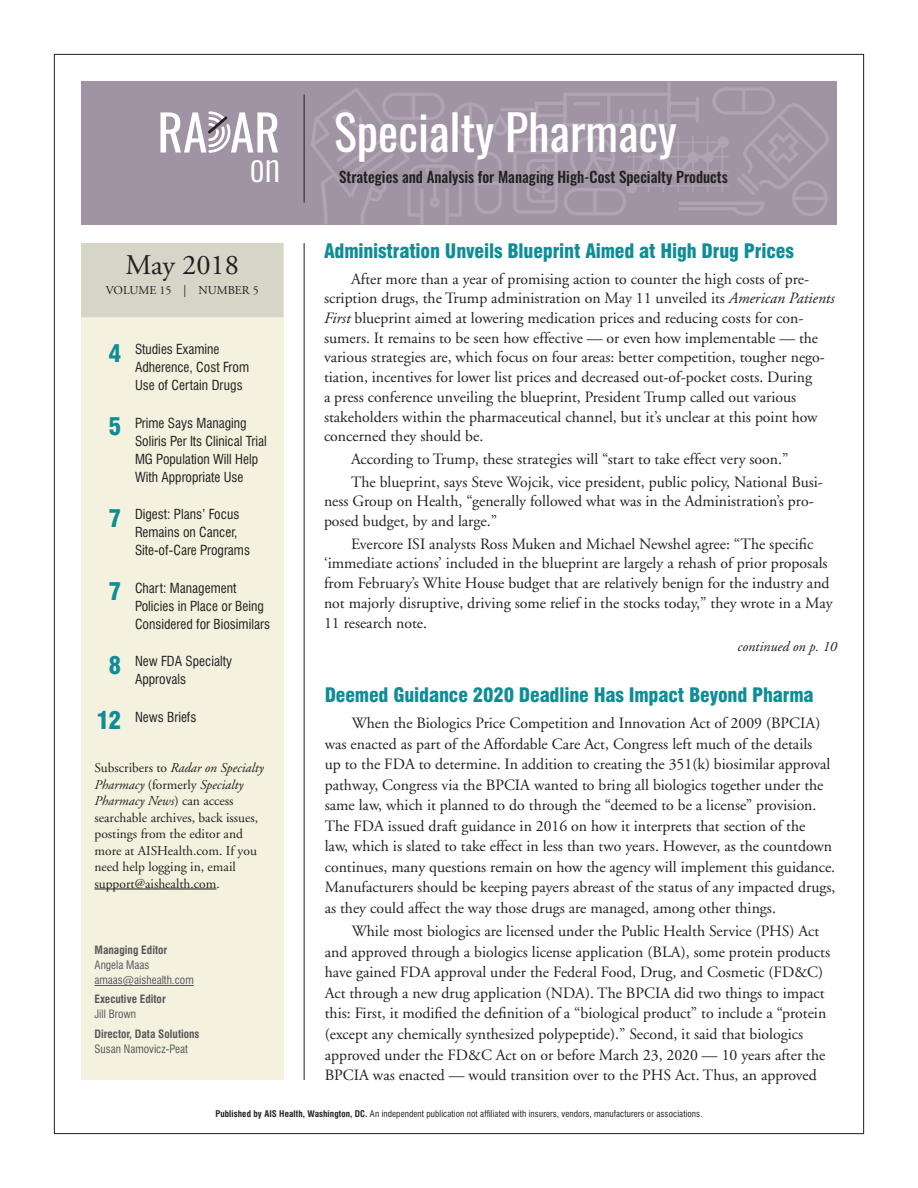
<style>
.page{position:relative;width:918px;height:1188px;background:#fff}
.page>*{position:absolute;margin:0;border:0;box-sizing:border-box;transform-origin:0 0}
.t1{font:48px "Oswald";color:#fff}
.t2{font:300 37.5px "Oswald";color:#fff}
.t3{font:28.5px "Adobe Garamond";color:#231f20}
.t4{font:900 condensed 19.5px "Swiss 721 BT";letter-spacing:-.01em;color:#0f8d97}
.t5{font:15.75px/20.5px "Adobe Garamond";color:#231f20}
.t6{font:500 15px "Oswald";color:#231f20}
.t7{font:italic 14.25px "Adobe Garamond";color:#231f20}
.t8{font:condensed 13.5px/18px "Swiss 721 BT";color:#231f20}
.t9{font:13.5px/16.5px "Adobe Garamond";color:#231f20}
.t10{font:12px "Adobe Garamond";color:#231f20}
.t11{font:condensed 11.25px/15px "Swiss 721 BT";color:#57585a}
.t12{font:700 condensed 11.25px "Swiss 721 BT";color:#57585a}
.t13{font:condensed 9px "Swiss 721 BT";letter-spacing:.01em;color:#231f20}
.s1{font-weight:900;font-size:24px;color:#0f8d97}
.s2{font-style:italic}
.s3{font-weight:700}
</style>
<div class="page">
<hr style="left:304px;top:243px;width:1px;height:837px;background:#231f20">
<div style="left:81px;top:81px;width:756px;height:144px;background:#a094a4"></div>
<div style="left:564px;top:188px;width:62px;height:27px;border:3px solid #afa5b2;border-radius:12px"></div>
<div style="left:474px;top:152px;width:28px;height:62px;border:3px solid #afa5b2;border-radius:12px"></div>
<hr style="left:476px;top:181px;width:25px;height:4px;background:#afa5b2">
<div style="left:712px;top:87px;width:63px;height:28px;border:3px solid #afa5b2;border-radius:12px"></div>
<hr style="left:742px;top:88px;width:3px;height:25px;background:#afa5b2">
<div style="left:452px;top:102px;width:36px;height:36px;border:3px solid #afa5b2;border-radius:50%"></div>
<hr style="left:469px;top:104px;width:3px;height:32px;background:#afa5b2">
<hr style="left:667px;top:83px;width:4px;height:53px;background:#afa5b2">
<hr style="left:696px;top:98px;width:3px;height:23px;background:#afa5b2">
<hr style="left:607px;top:96px;width:3px;height:26px;background:#afa5b2">
<hr style="left:502px;top:108px;width:32px;height:3px;background:#afa5b2">
<div style="left:535px;top:102px;width:32px;height:15px;border:3px solid #afa5b2"></div>
<div style="left:563px;top:93px;width:108px;height:33px;border:3px solid #afa5b2"></div>
<svg style="left:491px;top:111px;width:131px;height:104px"></svg>
<hr style="left:575px;top:102px;width:24px;height:3px;background:#afa5b2">
<svg style="left:311px;top:87px;width:153px;height:138px"></svg>
<hr style="left:433px;top:178px;width:3px;height:21px;background:#afa5b2">
<div style="left:430px;top:197px;width:10px;height:10px;border:3px solid #afa5b2;border-radius:50%"></div>
<hr style="left:445px;top:188px;width:4px;height:37px;background:#afa5b2">
<div style="left:434px;top:131px;width:12px;height:13px;background:#a094a4;border-radius:50%"></div>
<div style="left:432px;top:130px;width:16px;height:16px;border:3px solid #afa5b2;border-radius:50%"></div>
<hr style="left:627px;top:142px;width:102px;height:1px;background:#afa5b2">
<hr style="left:627px;top:156px;width:102px;height:2px;background:#afa5b2">
<hr style="left:627px;top:171px;width:102px;height:1px;background:#afa5b2">
<div style="left:626px;top:182px;width:11px;height:11px;border:2px solid #afa5b2;border-radius:50%"></div>
<svg style="left:629px;top:100px;width:200px;height:116px"></svg>
<hr style="left:693px;top:155px;width:15px;height:3px;background:#afa5b2">
<hr style="left:648px;top:155px;width:14px;height:3px;background:#afa5b2">
<hr style="left:304px;top:94px;width:1px;height:108px;background:#231f20">
<div style="left:81px;top:243px;width:203px;height:837px;background:#f4f2df"></div>
<div style="left:81px;top:243px;width:203px;height:74px;background:#d5d5c8"></div>
<hr style="left:94px;top:985px;width:100px;height:1px;background:#57585a">
<hr style="left:94px;top:889px;width:123px;height:1px;background:#231f20">
<svg style="left:160px;top:111px;width:118px;height:42px"></svg>
<h1 class="t1" style="left:334px;top:90px;width:344px">Specialty Pharmacy</h1>
<h2 class="t2" style="left:250px;top:133px;width:32px">on</h2>
<p class="t6" style="left:339px;top:169px;width:390px">Strategies and Analysis for Managing High-Cost Specialty Products</p>
<h3 class="t3" style="left:125px;top:249px;width:115px">May 2018</h3>
<p class="t10" style="left:106px;top:284px;width:154px">VOLUME 15 | NUMBER 5</p>
<p class="t8" style="left:135px;top:340px;width:116px;text-indent:-26px"><span class="s1">4</span> Studies Examine<br>Adherence, Cost From<br>Use of Certain Drugs</p>
<p class="t8" style="left:135px;top:414px;width:133px;text-indent:-26px"><span class="s1">5</span> Prime Says Managing<br>Soliris Per Its Clinical Trial<br>MG Population Will Help<br>With Appropriate Use</p>
<p class="t8" style="left:135px;top:505px;width:117px;text-indent:-26px"><span class="s1">7</span> Digest: Plans’ Focus<br>Remains on Cancer,<br>Site-of-Care Programs</p>
<p class="t8" style="left:135px;top:579px;width:136px;text-indent:-26px"><span class="s1">7</span> Chart: Management<br>Policies in Place or Being<br>Considered for Biosimilars</p>
<p class="t8" style="left:135px;top:652px;width:99px;text-indent:-26px"><span class="s1">8</span> New FDA Specialty<br>Approvals</p>
<p class="t8" style="left:96px;top:708px;width:102px"><span class="s1">12</span> News Briefs</p>
<p class="t9" style="left:94px;top:760px;width:171px">Subscribers to <span class="s2">Radar on Specialty<br>Pharmacy</span> (formerly <span class="s2">Specialty<br>Pharmacy News</span>) can access searchable archives, back issues, postings from the editor and more at AISHealth.com. If you need help logging in, email support@aishealth.com.</p>
<p class="t12" style="left:94px;top:943px;width:74px">Managing Editor</p>
<p class="t11" style="left:94px;top:957px;width:101px">Angela Maas amaas@aishealth.com</p>
<p class="t12" style="left:94px;top:993px;width:73px">Executive Editor</p>
<p class="t11" style="left:94px;top:1007px;width:43px">Jill Brown</p>
<p class="t12" style="left:94px;top:1027px;width:107px">Director, Data Solutions</p>
<p class="t11" style="left:94px;top:1041px;width:95px">Susan Namovicz-Peat</p>
<p class="t4" style="left:324px;top:239px;width:471px">Administration Unveils Blueprint Aimed at High Drug Prices</p>
<p class="t5" style="left:324px;top:269px;width:512px;line-height:19.6px;text-indent:27px">After more than a year of promising action to counter the high costs of pre&shy;scription drugs, the Trump administration on May 11 unveiled its <span class="s2">American Patients First</span> blueprint aimed at lowering medication prices and reducing costs for con&shy;sumers. It remains to be seen how effective — or even how implementable — the various strategies are, which focus on four areas: better competition, tougher nego&shy;tiation, incentives for lower list prices and decreased out-of-pocket costs. During<br>a press conference unveiling the blueprint, President Trump called out various stakeholders within the pharmaceutical channel, but it’s unclear at this point how concerned they should be.</p>
<p class="t5" style="left:351px;top:448px;width:473px;line-height:22.6px">According to Trump, these strategies will “start to take effect very soon.”<br>The blueprint, says Steve Wojcik, vice president, public policy, National Busi-</p>
<p class="t5" style="left:324px;top:492px;width:491px;line-height:19.6px">ness Group on Health, “generally followed what was in the Administration’s pro&shy;posed budget, by and large.”</p>
<p class="t5" style="left:324px;top:534px;width:510px;line-height:19.6px;text-indent:27px">Evercore ISI analysts Ross Muken and Michael Newshel agree: “The specific ‘immediate actions’ included in the blueprint are largely a rehash of prior proposals from February’s White House budget that are relatively benign for the industry and not majorly disruptive, driving some relief in the stocks today,” they wrote in a May 11 research note.</p>
<p class="t7" style="left:738px;top:639px;width:101px">continued on p. 10</p>
<p class="t4" style="left:325px;top:683px;width:490px">Deemed Guidance 2020 Deadline Has Impact Beyond Pharma</p>
<p class="t5" style="left:325px;top:714px;width:512px;text-indent:27px">When the Biologics Price Competition and Innovation Act of 2009 (BPCIA) was enacted as part of the Affordable Care Act, Congress left much of the details<br>up to the FDA to determine. In addition to creating the 351(k) biosimilar approval pathway, Congress via the BPCIA wanted to bring all biologics together under the same law, which it planned to do through the “deemed to be a license” provision.<br>The FDA issued draft guidance in 2016 on how it interprets that section of the<br>law, which is slated to take effect in less than two years. However, as the countdown continues, many questions remain on how the agency will implement this guidance.<br>Manufacturers should be keeping payers abreast of the status of any impacted drugs, as they could affect the way those drugs are managed, among other things.</p>
<p class="t5" style="left:325px;top:922px;width:507px;text-indent:27px">While most biologics are licensed under the Public Health Service (PHS) Act and approved through a biologics license application (BLA), some protein products have gained FDA approval under the Federal Food, Drug, and Cosmetic (FD&amp;C)<br>Act through a new drug application (NDA). The BPCIA did two things to impact this: First, it modified the definition of a “biological product” to include a “protein (except any chemically synthesized polypeptide).” Second, it said that biologics approved under the FD&amp;C Act on or before March 23, 2020 — 10 years after the BPCIA was enacted — would transition over to the PHS Act. Thus, an approved</p>
<p class="t13" style="left:215px;top:1108px;width:489px"><span class="s3">Published by AIS Health, Washington, DC.</span> An independent publication not affiliated with insurers, vendors, manufacturers or associations.</p>
</div>
